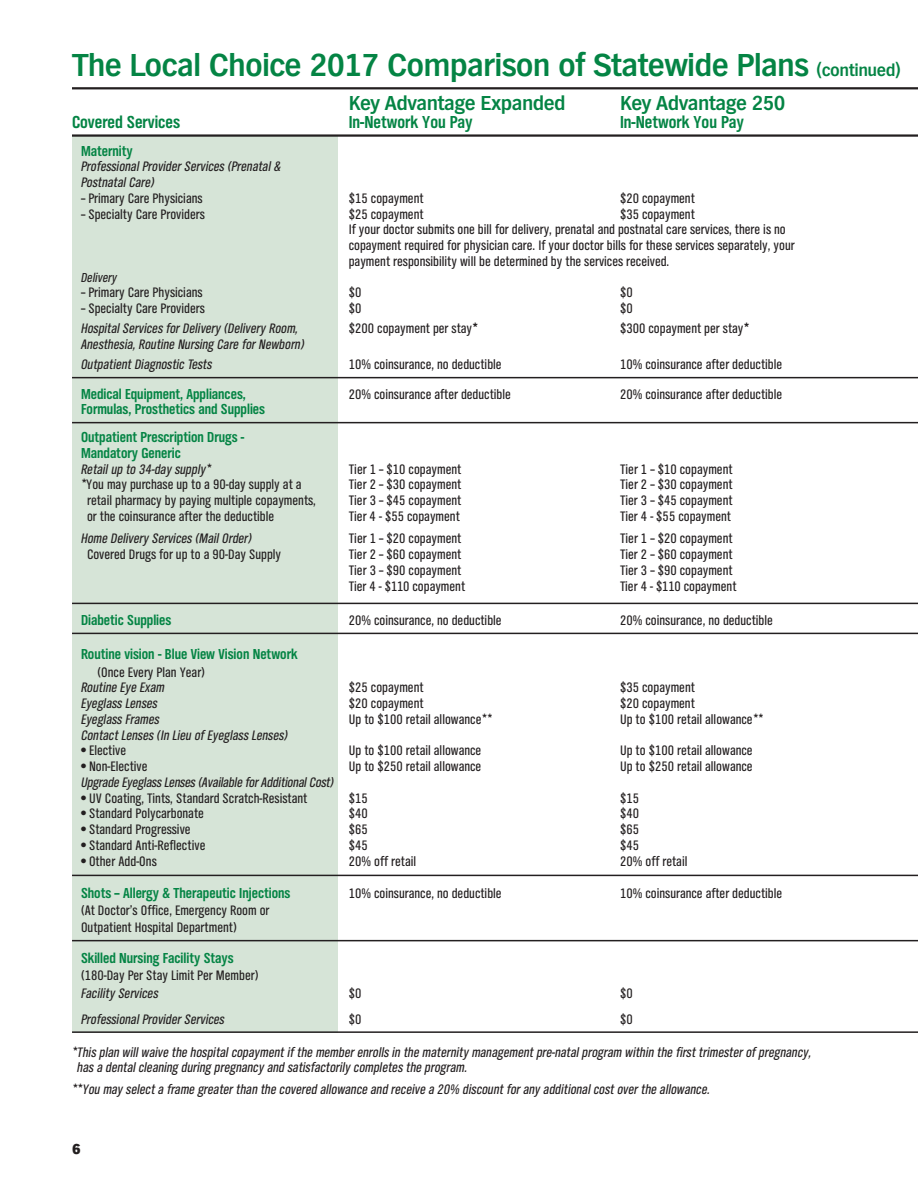
<style>
.page{position:relative;width:918px;height:1188px;background:#fff}
.page>*{position:absolute;margin:0;border:0;box-sizing:border-box;transform-origin:0 0}
.t1{font:700 33px "TV Nord EF";letter-spacing:-.025em;color:#048444}
.t2{font:700 21px "TV Nord EF";letter-spacing:-.025em;color:#048444}
.t3{font:700 18px "TV Nord Cond EF";color:#048444}
.t4{font:700 15px/27.8px "TV Nord Cond EF";color:#048444}
.t5{font:800 15px "TV Nord EF";color:#231f20}
.t6{font:14.25px/15.8px "TV Nord Cond EF";color:#231f20}
.t7{font:italic 14.25px/15.8px "TV Nord Cond EF";color:#231f20}
.t8{font:italic 13.5px "TV Nord Cond EF";color:#231f20}
.s1{font-size:18px}
.s2{font-weight:700}
.s3{font-family:"Helvetica";font-weight:700}
</style>
<div class="page">
<div style="left:72px;top:136px;width:266px;height:896px;background:#d6e4d7"></div>
<hr style="left:72px;top:377px;width:846px;height:1px;background:#231f20">
<hr style="left:72px;top:422px;width:846px;height:1px;background:#231f20">
<hr style="left:72px;top:603px;width:846px;height:1px;background:#231f20">
<hr style="left:72px;top:633px;width:846px;height:1px;background:#231f20">
<hr style="left:72px;top:875px;width:846px;height:1px;background:#231f20">
<hr style="left:72px;top:940px;width:846px;height:1px;background:#231f20">
<hr style="left:72px;top:1031px;width:846px;height:2px;background:#231f20">
<hr style="left:72px;top:87px;width:846px;height:2px;background:#231f20">
<hr style="left:72px;top:134px;width:846px;height:3px;background:#231f20">
<h1 class="t1" style="left:72px;top:47px;width:830px">The Local Choice 2017 Comparison of Statewide Plans <span class="s1">(continued)</span></h1>
<h2 class="t2" style="left:349px;top:92px;width:219px">Key Advantage Expanded</h2>
<h2 class="t2" style="left:620px;top:92px;width:167px">Key Advantage 250</h2>
<p class="t3" style="left:72px;top:113px;width:110px">Covered Services</p>
<p class="t3" style="left:349px;top:113px;width:126px">In-Network You Pay</p>
<p class="t3" style="left:620px;top:113px;width:126px">In-Network You Pay</p>
<p class="t4" style="left:81px;top:137px;width:53px">Maternity</p>
<p class="t7" style="left:81px;top:159px;width:202px">Professional Provider Services (Prenatal &amp;<br>Postnatal Care)</p>
<p class="t6" style="left:81px;top:190px;width:123px">– Primary Care Physicians</p>
<p class="t6" style="left:349px;top:190px;width:76px">$15 copayment</p>
<p class="t6" style="left:620px;top:190px;width:76px">$20 copayment</p>
<p class="t6" style="left:81px;top:206px;width:125px">– Specialty Care Providers</p>
<p class="t6" style="left:349px;top:206px;width:76px">$25 copayment</p>
<p class="t6" style="left:349px;top:206px;width:447px;text-indent:271px">$35 copayment<br>If your doctor submits one bill for delivery, prenatal and postnatal care services, there is no copayment required for physician care. If your doctor bills for these services separately, your payment responsibility will be determined by the services received.</p>
<p class="t8" style="left:81px;top:270px;width:38px">Delivery</p>
<p class="t6" style="left:81px;top:285px;width:123px">– Primary Care Physicians</p>
<p class="t6" style="left:349px;top:285px;width:14px">$0</p>
<p class="t6" style="left:620px;top:285px;width:14px">$0</p>
<p class="t6" style="left:81px;top:301px;width:125px">– Specialty Care Providers</p>
<p class="t6" style="left:349px;top:301px;width:14px">$0</p>
<p class="t6" style="left:620px;top:301px;width:14px">$0</p>
<p class="t7" style="left:81px;top:321px;width:219px">Hospital Services for Delivery (Delivery Room,</p>
<p class="t6" style="left:349px;top:321px;width:130px">$200 copayment per stay<span class="s2">*</span></p>
<p class="t6" style="left:620px;top:321px;width:130px">$300 copayment per stay<span class="s2">*</span></p>
<p class="t7" style="left:81px;top:334px;width:225px;line-height:20.2px">Anesthesia, Routine Nursing Care for Newborn)<br>Outpatient Diagnostic Tests</p>
<p class="t6" style="left:349px;top:357px;width:154px">10% coinsurance, no deductible</p>
<p class="t6" style="left:620px;top:357px;width:164px">10% coinsurance after deductible</p>
<p class="t4" style="left:81px;top:380px;width:166px">Medical Equipment, Appliances,</p>
<p class="t6" style="left:349px;top:386px;width:164px">20% coinsurance after deductible</p>
<p class="t6" style="left:620px;top:386px;width:164px">20% coinsurance after deductible</p>
<p class="t4" style="left:81px;top:396px;width:186px">Formulas, Prosthetics and Supplies<br>Outpatient Prescription Drugs -</p>
<p class="t4" style="left:81px;top:439px;width:101px">Mandatory Generic</p>
<p class="t7" style="left:81px;top:461px;width:132px">Retail up to 34-day supply*</p>
<p class="t6" style="left:349px;top:461px;width:114px">Tier 1 – $10 copayment</p>
<p class="t6" style="left:620px;top:461px;width:114px">Tier 1 – $10 copayment</p>
<p class="t6" style="left:81px;top:477px;width:222px">*You may purchase up to a 90-day supply at a</p>
<p class="t6" style="left:349px;top:477px;width:114px">Tier 2 – $30 copayment</p>
<p class="t6" style="left:620px;top:477px;width:114px">Tier 2 – $30 copayment</p>
<p class="t6" style="left:87px;top:493px;width:230px">retail pharmacy by paying multiple copayments,</p>
<p class="t6" style="left:349px;top:493px;width:114px">Tier 3 – $45 copayment</p>
<p class="t6" style="left:620px;top:493px;width:114px">Tier 3 – $45 copayment</p>
<p class="t6" style="left:87px;top:508px;width:189px">or the coinsurance after the deductible</p>
<p class="t6" style="left:349px;top:508px;width:113px">Tier 4 - $55 copayment</p>
<p class="t6" style="left:620px;top:508px;width:113px">Tier 4 - $55 copayment</p>
<p class="t7" style="left:81px;top:531px;width:172px">Home Delivery Services (Mail Order)</p>
<p class="t6" style="left:349px;top:531px;width:114px">Tier 1 – $20 copayment</p>
<p class="t6" style="left:620px;top:531px;width:114px">Tier 1 – $20 copayment</p>
<p class="t6" style="left:87px;top:547px;width:196px">Covered Drugs for up to a 90-Day Supply</p>
<p class="t6" style="left:349px;top:547px;width:114px">Tier 2 – $60 copayment</p>
<p class="t6" style="left:620px;top:547px;width:114px">Tier 2 – $60 copayment</p>
<p class="t6" style="left:349px;top:562px;width:114px">Tier 3 – $90 copayment</p>
<p class="t6" style="left:620px;top:562px;width:114px">Tier 3 – $90 copayment</p>
<p class="t6" style="left:349px;top:578px;width:118px">Tier 4 - $110 copayment</p>
<p class="t6" style="left:620px;top:578px;width:118px">Tier 4 - $110 copayment</p>
<p class="t4" style="left:81px;top:606px;width:92px">Diabetic Supplies</p>
<p class="t6" style="left:349px;top:613px;width:154px">20% coinsurance, no deductible</p>
<p class="t6" style="left:620px;top:613px;width:154px">20% coinsurance, no deductible</p>
<p class="t4" style="left:81px;top:641px;width:218px">Routine vision - Blue View Vision Network</p>
<p class="t6" style="left:98px;top:664px;width:109px">(Once Every Plan Year)</p>
<p class="t7" style="left:81px;top:680px;width:85px">Routine Eye Exam</p>
<p class="t6" style="left:349px;top:680px;width:76px">$25 copayment</p>
<p class="t6" style="left:620px;top:680px;width:76px">$35 copayment</p>
<p class="t7" style="left:81px;top:696px;width:78px">Eyeglass Lenses</p>
<p class="t6" style="left:349px;top:696px;width:76px">$20 copayment</p>
<p class="t6" style="left:620px;top:696px;width:76px">$20 copayment</p>
<p class="t7" style="left:81px;top:711px;width:80px">Eyeglass Frames</p>
<p class="t6" style="left:349px;top:711px;width:145px">Up to $100 retail allowance**</p>
<p class="t6" style="left:620px;top:711px;width:145px">Up to $100 retail allowance**</p>
<p class="t7" style="left:81px;top:727px;width:208px">Contact Lenses (In Lieu of Eyeglass Lenses)</p>
<p class="t6" style="left:81px;top:743px;width:47px"><span class="s3">•</span> Elective</p>
<p class="t6" style="left:349px;top:743px;width:134px">Up to $100 retail allowance</p>
<p class="t6" style="left:620px;top:743px;width:134px">Up to $100 retail allowance</p>
<p class="t6" style="left:81px;top:759px;width:68px"><span class="s3">•</span> Non-Elective</p>
<p class="t6" style="left:349px;top:759px;width:134px">Up to $250 retail allowance</p>
<p class="t6" style="left:620px;top:759px;width:134px">Up to $250 retail allowance</p>
<p class="t7" style="left:81px;top:774px;width:254px">Upgrade Eyeglass Lenses (Available for Additional Cost)</p>
<p class="t6" style="left:81px;top:790px;width:228px"><span class="s3">•</span> UV Coating, Tints, Standard Scratch-Resistant</p>
<p class="t6" style="left:349px;top:790px;width:21px">$15</p>
<p class="t6" style="left:620px;top:790px;width:21px">$15</p>
<p class="t6" style="left:81px;top:806px;width:124px"><span class="s3">•</span> Standard Polycarbonate</p>
<p class="t6" style="left:349px;top:806px;width:21px">$40</p>
<p class="t6" style="left:620px;top:806px;width:21px">$40</p>
<p class="t6" style="left:81px;top:822px;width:111px"><span class="s3">•</span> Standard Progressive</p>
<p class="t6" style="left:349px;top:822px;width:21px">$65</p>
<p class="t6" style="left:620px;top:822px;width:21px">$65</p>
<p class="t6" style="left:81px;top:837px;width:126px"><span class="s3">•</span> Standard Anti-Reflective</p>
<p class="t6" style="left:349px;top:837px;width:21px">$45</p>
<p class="t6" style="left:620px;top:837px;width:21px">$45</p>
<p class="t6" style="left:81px;top:853px;width:77px"><span class="s3">•</span> Other Add-Ons</p>
<p class="t6" style="left:349px;top:853px;width:69px">20% off retail</p>
<p class="t6" style="left:620px;top:853px;width:69px">20% off retail</p>
<p class="t4" style="left:81px;top:879px;width:211px">Shots – Allergy &amp; Therapeutic Injections</p>
<p class="t6" style="left:349px;top:885px;width:154px">10% coinsurance, no deductible</p>
<p class="t6" style="left:620px;top:885px;width:164px">10% coinsurance after deductible</p>
<p class="t6" style="left:81px;top:902px;width:190px;line-height:17.2px">(At Doctor’s Office, Emergency Room or<br>Outpatient Hospital Department)</p>
<p class="t4" style="left:81px;top:944px;width:154px">Skilled Nursing Facility Stays</p>
<p class="t6" style="left:81px;top:968px;width:179px">(180-Day Per Stay Limit Per Member)</p>
<p class="t7" style="left:81px;top:985px;width:79px">Facility Services</p>
<p class="t6" style="left:349px;top:985px;width:14px">$0</p>
<p class="t6" style="left:620px;top:985px;width:14px">$0</p>
<p class="t7" style="left:81px;top:1011px;width:145px">Professional Provider Services</p>
<p class="t6" style="left:349px;top:1011px;width:14px">$0</p>
<p class="t6" style="left:620px;top:1011px;width:14px">$0</p>
<p class="t7" style="left:77px;top:1045px;width:736px;line-height:15px;text-indent:-5px">*This plan will waive the hospital copayment if the member enrolls in the maternity management pre-natal program within the first trimester of pregnancy, has a dental cleaning during pregnancy and satisfactorily completes the program.</p>
<p class="t7" style="left:72px;top:1082px;width:640px">**You may select a frame greater than the covered allowance and receive a 20% discount for any additional cost over the allowance.</p>
<p class="t5" style="left:72px;top:1141px;width:10px">6</p>
</div>
